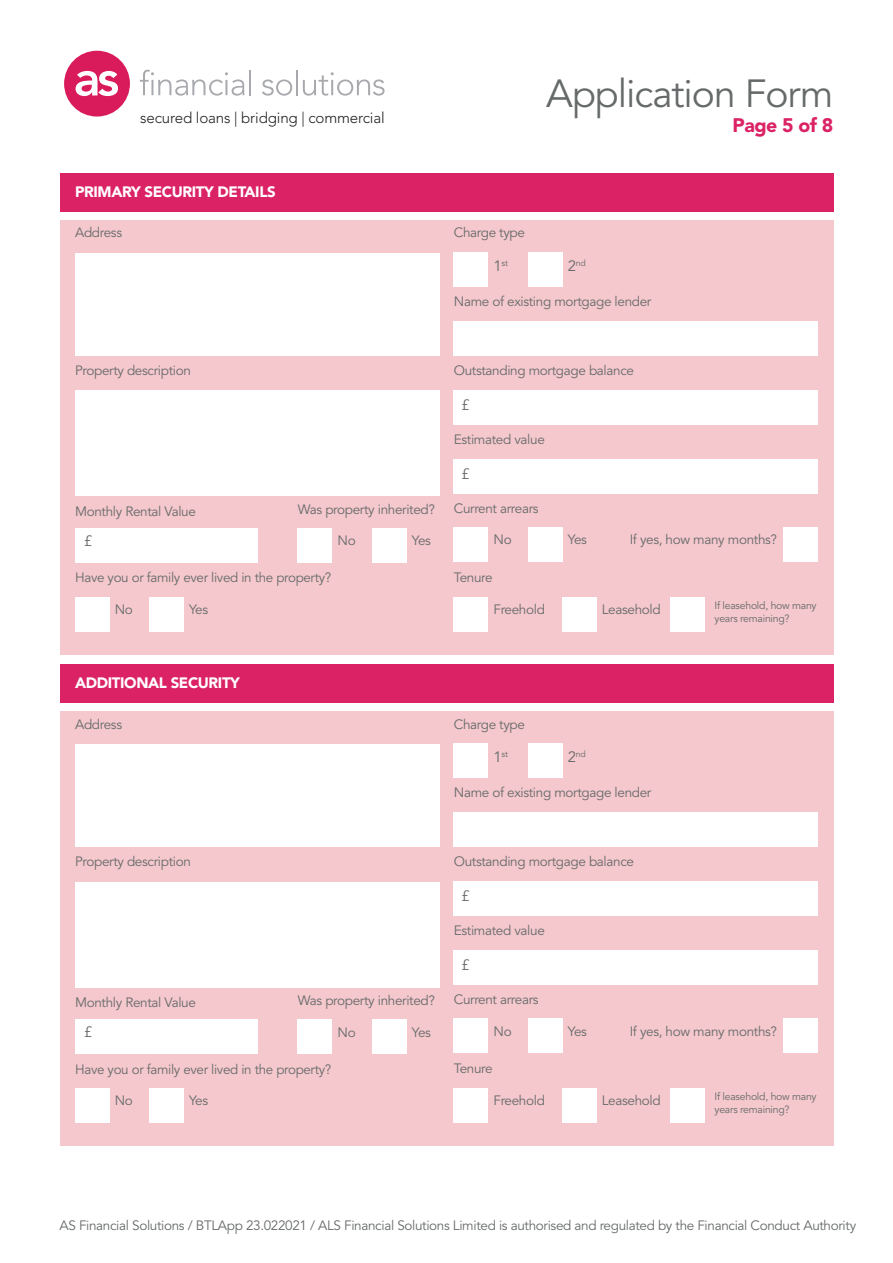
<style>
.page{position:relative;width:893px;height:1263px;background:#fff}
.page>*{position:absolute;margin:0;border:0;box-sizing:border-box;transform-origin:0 0}
.t1{font:39px "Avenir LT Std";letter-spacing:-.025em;color:#676a6a}
.t2{font:900 19.5px "Avenir LT Std";letter-spacing:-.025em;color:#db2265}
.t3{font:300 15.15px "Avenir LT Std";letter-spacing:-.01em;color:#231f20}
.t4{font:900 15px "Avenir LT Std";letter-spacing:-.025em;color:#fff}
.t5{font:15px "Avenir LT Std";color:#676a6a}
.t6{font:13.5px "Avenir LT Std";letter-spacing:-.025em;color:#676a6a}
.t7{font:10.5px/12.6px "Avenir LT Std";letter-spacing:-.025em;color:#676a6a}
.t8{font:8.7px "Avenir LT Std";letter-spacing:-.025em;color:#676a6a}
.s1{font-size:15px}
</style>
<div class="page">
<div style="left:60px;top:173px;width:773px;height:38px;background:#db2265"></div>
<div style="left:60px;top:220px;width:773px;height:435px;background:#f4c8cc"></div>
<div style="left:75px;top:253px;width:364px;height:102px;background:#fff"></div>
<div style="left:454px;top:321px;width:364px;height:34px;background:#fff"></div>
<div style="left:75px;top:390px;width:364px;height:106px;background:#fff"></div>
<div style="left:454px;top:390px;width:364px;height:34px;background:#fff"></div>
<div style="left:454px;top:459px;width:364px;height:34px;background:#fff"></div>
<div style="left:454px;top:527px;width:34px;height:34px;background:#fff"></div>
<div style="left:528px;top:527px;width:34px;height:34px;background:#fff"></div>
<div style="left:454px;top:253px;width:34px;height:34px;background:#fff"></div>
<div style="left:528px;top:253px;width:34px;height:34px;background:#fff"></div>
<div style="left:784px;top:527px;width:34px;height:34px;background:#fff"></div>
<div style="left:454px;top:597px;width:34px;height:34px;background:#fff"></div>
<div style="left:562px;top:597px;width:34px;height:34px;background:#fff"></div>
<div style="left:670px;top:597px;width:34px;height:34px;background:#fff"></div>
<div style="left:60px;top:664px;width:773px;height:38px;background:#db2265"></div>
<div style="left:75px;top:528px;width:183px;height:34px;background:#fff"></div>
<div style="left:298px;top:528px;width:34px;height:34px;background:#fff"></div>
<div style="left:372px;top:528px;width:34px;height:34px;background:#fff"></div>
<div style="left:75px;top:597px;width:34px;height:34px;background:#fff"></div>
<div style="left:149px;top:597px;width:34px;height:34px;background:#fff"></div>
<div style="left:60px;top:711px;width:773px;height:435px;background:#f4c8cc"></div>
<div style="left:75px;top:744px;width:364px;height:103px;background:#fff"></div>
<div style="left:454px;top:813px;width:364px;height:34px;background:#fff"></div>
<div style="left:75px;top:882px;width:364px;height:105px;background:#fff"></div>
<div style="left:454px;top:882px;width:364px;height:34px;background:#fff"></div>
<div style="left:454px;top:950px;width:364px;height:34px;background:#fff"></div>
<div style="left:454px;top:1019px;width:34px;height:34px;background:#fff"></div>
<div style="left:528px;top:1019px;width:34px;height:34px;background:#fff"></div>
<div style="left:454px;top:744px;width:34px;height:34px;background:#fff"></div>
<div style="left:528px;top:744px;width:34px;height:34px;background:#fff"></div>
<div style="left:784px;top:1019px;width:34px;height:34px;background:#fff"></div>
<div style="left:454px;top:1088px;width:34px;height:34px;background:#fff"></div>
<div style="left:562px;top:1088px;width:34px;height:34px;background:#fff"></div>
<div style="left:670px;top:1088px;width:34px;height:34px;background:#fff"></div>
<div style="left:75px;top:1019px;width:183px;height:34px;background:#fff"></div>
<div style="left:298px;top:1019px;width:34px;height:34px;background:#fff"></div>
<div style="left:372px;top:1019px;width:34px;height:34px;background:#fff"></div>
<div style="left:75px;top:1088px;width:34px;height:34px;background:#fff"></div>
<div style="left:149px;top:1088px;width:34px;height:34px;background:#fff"></div>
<div style="left:64px;top:51px;width:66px;height:66px;background:#d91a5b;border-radius:50%"></div>
<svg style="left:140px;top:70px;width:104px;height:26px"></svg>
<hr style="left:249px;top:70px;width:2px;height:25px;background:#a8a9ad">
<svg style="left:262px;top:79px;width:30px;height:17px"></svg>
<hr style="left:296px;top:70px;width:2px;height:25px;background:#a8a9ad">
<svg style="left:303px;top:72px;width:82px;height:24px"></svg>
<svg style="left:76px;top:71px;width:42px;height:25px"></svg>
<p class="t3" style="left:140px;top:109px;width:246px">secured loans | bridging | commercial</p>
<p class="t4" style="left:75px;top:183px;width:202px">PRIMARY SECURITY DETAILS</p>
<p class="t6" style="left:75px;top:225px;width:48px">Address</p>
<p class="t1" style="left:546px;top:71px;width:289px">Application Form</p>
<p class="t2" style="left:733px;top:114px;width:102px">Page 5 of 8</p>
<p class="t6" style="left:454px;top:225px;width:73px">Charge type</p>
<p class="t8" style="left:494px;top:258px;width:16px"><span class="s1">1</span>st</p>
<p class="t8" style="left:568px;top:258px;width:19px"><span class="s1">2</span>nd</p>
<p class="t6" style="left:454px;top:294px;width:199px">Name of existing mortgage lender</p>
<p class="t6" style="left:75px;top:363px;width:117px">Property description</p>
<p class="t6" style="left:454px;top:363px;width:182px">Outstanding mortgage balance</p>
<p class="t5" style="left:461px;top:396px;width:10px">£</p>
<p class="t6" style="left:454px;top:431px;width:93px">Estimated value</p>
<p class="t5" style="left:461px;top:465px;width:10px">£</p>
<p class="t6" style="left:298px;top:501px;width:139px">Was property inherited?</p>
<p class="t6" style="left:75px;top:504px;width:122px">Monthly Rental Value</p>
<p class="t5" style="left:84px;top:532px;width:10px">£</p>
<p class="t6" style="left:338px;top:533px;width:20px">No</p>
<p class="t6" style="left:412px;top:533px;width:21px">Yes</p>
<p class="t6" style="left:454px;top:500px;width:86px">Current arrears</p>
<p class="t6" style="left:494px;top:532px;width:20px">No</p>
<p class="t6" style="left:568px;top:532px;width:21px">Yes</p>
<p class="t6" style="left:630px;top:532px;width:149px">If yes, how many months?</p>
<p class="t6" style="left:75px;top:570px;width:258px">Have you or family ever lived in the property?</p>
<p class="t6" style="left:454px;top:569px;width:40px">Tenure</p>
<p class="t6" style="left:115px;top:601px;width:20px">No</p>
<p class="t6" style="left:189px;top:601px;width:21px">Yes</p>
<p class="t6" style="left:494px;top:601px;width:53px">Freehold</p>
<p class="t6" style="left:602px;top:601px;width:60px">Leasehold</p>
<p class="t7" style="left:715px;top:600px;width:104px">If leasehold, how many years remaining?</p>
<p class="t4" style="left:75px;top:674px;width:166px">ADDITIONAL SECURITY</p>
<p class="t6" style="left:75px;top:716px;width:48px">Address</p>
<p class="t6" style="left:454px;top:716px;width:73px">Charge type</p>
<p class="t8" style="left:494px;top:749px;width:16px"><span class="s1">1</span>st</p>
<p class="t8" style="left:568px;top:749px;width:19px"><span class="s1">2</span>nd</p>
<p class="t6" style="left:454px;top:785px;width:199px">Name of existing mortgage lender</p>
<p class="t6" style="left:75px;top:854px;width:117px">Property description</p>
<p class="t6" style="left:454px;top:854px;width:182px">Outstanding mortgage balance</p>
<p class="t5" style="left:461px;top:887px;width:10px">£</p>
<p class="t6" style="left:454px;top:923px;width:93px">Estimated value</p>
<p class="t5" style="left:461px;top:956px;width:10px">£</p>
<p class="t6" style="left:298px;top:993px;width:139px">Was property inherited?</p>
<p class="t6" style="left:75px;top:995px;width:122px">Monthly Rental Value</p>
<p class="t5" style="left:84px;top:1023px;width:10px">£</p>
<p class="t6" style="left:338px;top:1024px;width:20px">No</p>
<p class="t6" style="left:412px;top:1024px;width:21px">Yes</p>
<p class="t6" style="left:454px;top:992px;width:86px">Current arrears</p>
<p class="t6" style="left:494px;top:1023px;width:20px">No</p>
<p class="t6" style="left:568px;top:1023px;width:21px">Yes</p>
<p class="t6" style="left:630px;top:1023px;width:149px">If yes, how many months?</p>
<p class="t6" style="left:75px;top:1061px;width:258px">Have you or family ever lived in the property?</p>
<p class="t6" style="left:454px;top:1060px;width:40px">Tenure</p>
<p class="t6" style="left:115px;top:1093px;width:20px">No</p>
<p class="t6" style="left:189px;top:1093px;width:21px">Yes</p>
<p class="t6" style="left:494px;top:1093px;width:53px">Freehold</p>
<p class="t6" style="left:602px;top:1093px;width:60px">Leasehold</p>
<p class="t7" style="left:715px;top:1091px;width:104px">If leasehold, how many years remaining?</p>
<p class="t6" style="left:60px;top:1217px;width:798px">AS Financial Solutions / BTLApp 23.022021 / ALS Financial Solutions Limited is authorised and regulated by the Financial Conduct Authority</p>
</div>
